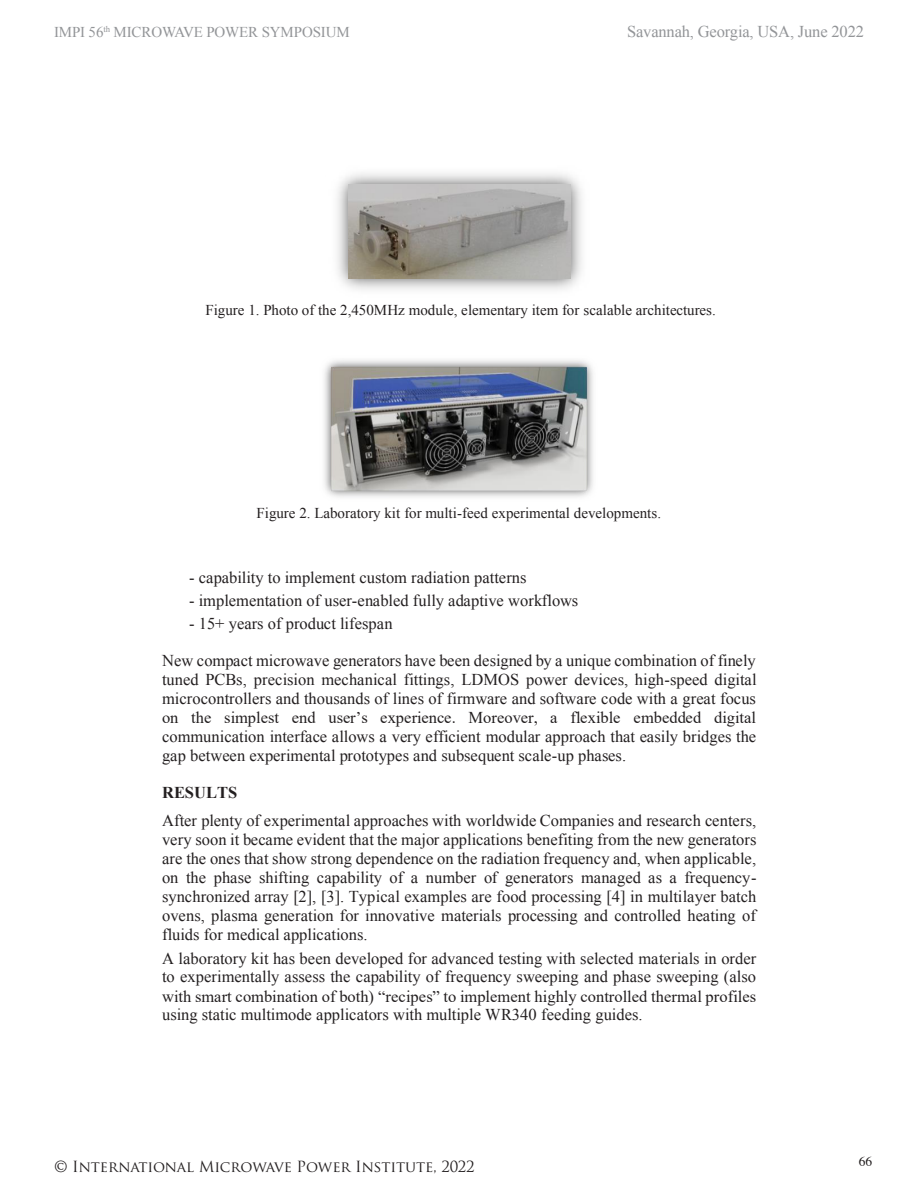
<style>
.page{position:relative;width:918px;height:1188px;background:#fff}
.page>*{position:absolute;margin:0;border:0;box-sizing:border-box;transform-origin:0 0}
.t1{font:16.5px/19px "Times New Roman";color:#231f20;text-align:justify}
.t2{font:16.5px "Times New Roman";letter-spacing:-.01em;color:#939598}
.t3{font:15px "Times New Roman";color:#231f20}
.t4{font:15px "Trajan Pro";letter-spacing:-.01em;color:#231f20}
.t5{font:15px "Times New Roman";letter-spacing:-.01em;color:#939598}
.t6{font:13.5px "Times";color:#231f20}
.s1{font-weight:700}
</style>
<div class="page">
<img style="left:337px;top:173px;width:245px;height:117px">
<img style="left:349px;top:184px;width:221px;height:94px">
<img style="left:324px;top:360px;width:269px;height:137px">
<p class="t5" style="left:54px;top:22px;width:297px">IMPI 56<sup>th</sup> MICROWAVE POWER SYMPOSIUM</p>
<p class="t2" style="left:627px;top:20px;width:238px">Savannah, Georgia, USA, June 2022</p>
<p class="t3" style="left:206px;top:300px;width:512px">Figure 1. Photo of the 2,450MHz module, elementary item for scalable architectures.</p>
<p class="t3" style="left:257px;top:503px;width:406px">Figure 2. Laboratory kit for multi-feed experimental developments.</p>
<p class="t1" style="left:189px;top:567px;width:339px">- capability to implement custom radiation patterns</p>
<p class="t1" style="left:189px;top:591px;width:391px">- implementation of user-enabled fully adaptive workflows</p>
<p class="t1" style="left:189px;top:614px;width:205px">- 15+ years of product lifespan</p>
<p class="t1" style="left:162px;top:651px;width:596px">New compact microwave generators have been designed by a unique combination of finely tuned PCBs, precision mechanical fittings, LDMOS power devices, high-speed digital microcontrollers and thousands of lines of firmware and software code with a great focus on the simplest end user’s experience. Moreover, a flexible embedded digital communication interface allows a very efficient modular approach that easily bridges the gap between experimental prototypes and subsequent scale-up phases.</p>
<p class="t1" style="left:162px;top:778px;width:596px;line-height:28.2px"><span class="s1">RESULTS<br></span>After plenty of experimental approaches with worldwide Companies and research centers,</p>
<p class="t1" style="left:162px;top:830px;width:596px">very soon it became evident that the major applications benefiting from the new generators are the ones that show strong dependence on the radiation frequency and, when applicable, on the phase shifting capability of a number of generators managed as a frequency&shy;synchronized array [2], [3]. Typical examples are food processing [4] in multilayer batch ovens, plasma generation for innovative materials processing and controlled heating of fluids for medical applications.</p>
<p class="t1" style="left:162px;top:948px;width:596px">A laboratory kit has been developed for advanced testing with selected materials in order to experimentally assess the capability of frequency sweeping and phase sweeping (also with smart combination of both) “recipes” to implement highly controlled thermal profiles using static multimode applicators with multiple WR340 feeding guides.</p>
<p class="t4" style="left:54px;top:1157px;width:422px">© International Microwave Power Institute, 2022</p>
<p class="t6" style="left:859px;top:1148px;width:15px">66</p>
</div>
